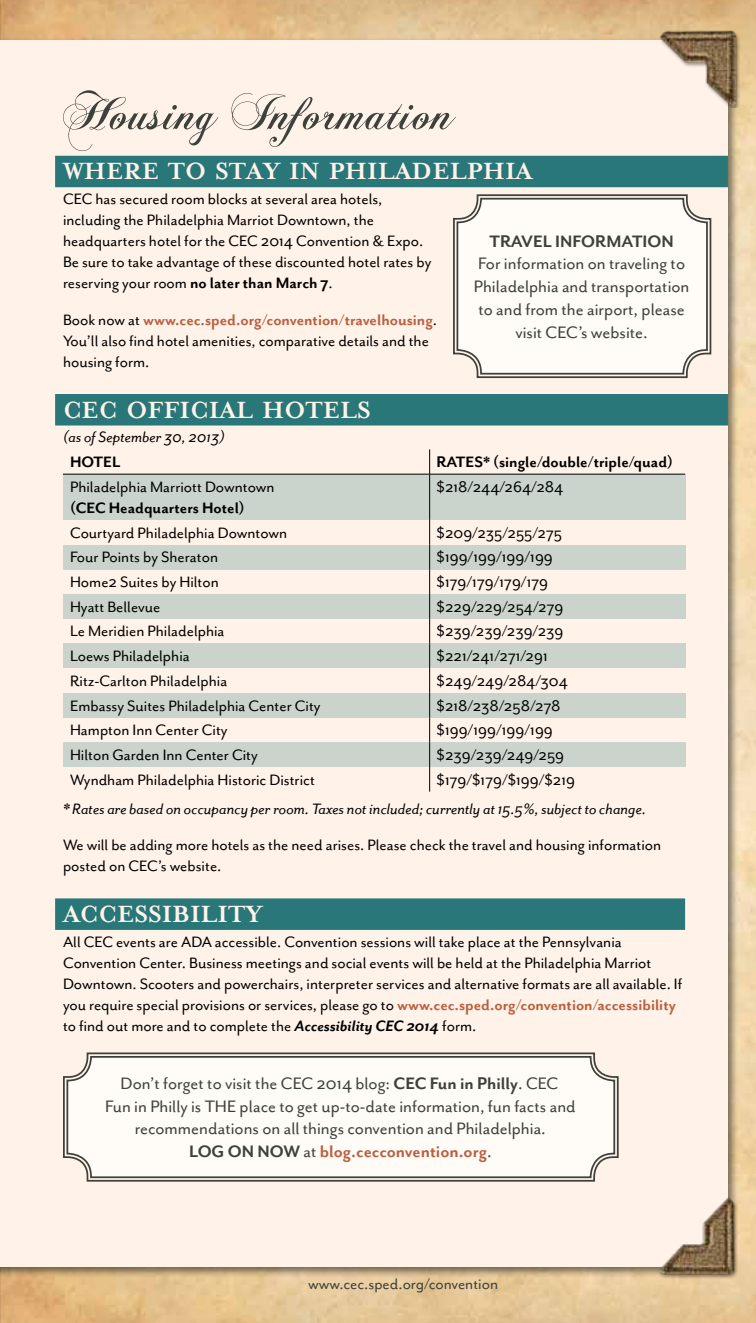
<style>
.page{position:relative;width:756px;height:1323px;background:#fff}
.page>*{position:absolute;margin:0;border:0;box-sizing:border-box;transform-origin:0 0}
.t1{font:52.5px "Chopin Script";color:#3d413c}
.t2{font:700 26.95px "Mrs Eaves";color:#fff3e9}
.t3{font:19.25px/22.8px "Mr Eaves San R";color:#3d413c;text-align:center}
.t4{font:19.25px "Mr Eaves San B";color:#ba6041}
.t5{font:19.25px "Mr Eaves San B";color:#3d413c}
.t6{font:17.5px/21px "Mr Eaves San R";color:#000}
.t7{font:17.5px "Mr Eaves San RI";color:#000}
.t8{font:17.5px "Mr Eaves San B";color:#000}
.t9{font:17.5px "Mr Eaves San B";color:#ba6041}
.t10{font:17.5px "Mr Eaves San Alt R";color:#3d413c}
.s1{font-family:"Mr Eaves San B"}
.s2{font-family:"Mr Eaves San R";color:#000}
.s3{font-family:"Mr Eaves San B";color:#ba6041}
.s4{font-family:"Mr Eaves San BI"}
.s5{color:#3d413c}
.s6{font-family:"Mr Eaves San R";color:#3d413c}
</style>
<div class="page">
<img style="left:0;top:0;width:756px;height:1323px">
<div style="left:0;top:37px;width:739px;height:1241px;background:#000;opacity:.5"></div>
<div style="left:0;top:41px;width:728px;height:1226px;background:#fff3e9"></div>
<img style="left:650px;top:1191px;width:93px;height:90px">
<img style="left:652px;top:18px;width:93px;height:90px">
<div style="left:63px;top:474px;width:622px;height:46px;background:#cad4cd"></div>
<div style="left:63px;top:545px;width:622px;height:24px;background:#cad4cd"></div>
<div style="left:63px;top:594px;width:622px;height:25px;background:#cad4cd"></div>
<div style="left:63px;top:643px;width:622px;height:25px;background:#cad4cd"></div>
<div style="left:63px;top:693px;width:622px;height:24px;background:#cad4cd"></div>
<div style="left:63px;top:742px;width:622px;height:25px;background:#cad4cd"></div>
<div style="left:55px;top:156px;width:673px;height:31px;background:#297779"></div>
<div style="left:55px;top:394px;width:673px;height:32px;background:#297779"></div>
<div style="left:55px;top:898px;width:630px;height:32px;background:#297779"></div>
<svg style="left:429px;top:449px;width:1px;height:25px"></svg>
<hr style="left:429px;top:474px;width:1px;height:46px;background:#000">
<svg style="left:429px;top:520px;width:1px;height:272px"></svg>
<hr style="left:63px;top:474px;width:367px;height:1px;background:#000">
<hr style="left:430px;top:474px;width:255px;height:1px;background:#000">
<svg style="left:63px;top:1052px;width:556px;height:130px"></svg>
<svg style="left:66px;top:1055px;width:550px;height:124px"></svg>
<svg style="left:453px;top:194px;width:259px;height:185px"></svg>
<svg style="left:456px;top:197px;width:253px;height:178px"></svg>
<h1 class="t1" style="left:63px;top:80px;width:393px">Housing Information</h1>
<h2 class="t2" style="left:63px;top:156px;width:471px">WHERE TO STAY IN PHILADELPHIA</h2>
<p class="t6" style="left:63px;top:189px;width:370px">CEC has secured room blocks at several area hotels, including the Philadelphia Marriot Downtown, the headquarters hotel for the CEC 2014 Convention &amp; Expo.<br>Be sure to take advantage of these discounted hotel rates by reserving your room <span class="s1">no later than March 7</span>.</p>
<p class="t9" style="left:63px;top:310px;width:376px"><span class="s2">Book now at</span> www.cec.sped.org/convention/travelhousing<span class="s2">.</span></p>
<p class="t6" style="left:63px;top:330px;width:367px">You’ll also find hotel amenities, comparative details and the housing form.</p>
<h2 class="t2" style="left:63px;top:394px;width:309px">CEC OFFICIAL HOTELS</h2>
<p class="t7" style="left:63px;top:428px;width:164px">(as of September 30, 2013)</p>
<p class="t8" style="left:70px;top:452px;width:52px">HOTEL</p>
<p class="t8" style="left:437px;top:452px;width:238px">RATES* (single/double/triple/quad)</p>
<p class="t6" style="left:70px;top:476px;width:206px">Philadelphia Marriott Downtown</p>
<p class="t8" style="left:70px;top:498px;width:176px">(CEC Headquarters Hotel)</p>
<p class="t5" style="left:490px;top:230px;width:186px">TRAVEL INFORMATION</p>
<p class="t3" style="left:474px;top:252px;width:217px">For information on traveling to<br>Philadelphia and transportation to and from the airport, please visit CEC’s website.</p>
<p class="t6" style="left:437px;top:476px;width:128px">$218/244/264/284</p>
<p class="t6" style="left:70px;top:522px;width:219px">Courtyard Philadelphia Downtown</p>
<p class="t6" style="left:437px;top:522px;width:127px">$209/235/255/275</p>
<p class="t6" style="left:70px;top:547px;width:150px">Four Points by Sheraton</p>
<p class="t6" style="left:437px;top:547px;width:118px">$199/199/199/199</p>
<p class="t6" style="left:70px;top:571px;width:150px">Home2 Suites by Hilton</p>
<p class="t6" style="left:437px;top:571px;width:113px">$179/179/179/179</p>
<p class="t6" style="left:70px;top:596px;width:92px">Hyatt Bellevue</p>
<p class="t6" style="left:437px;top:596px;width:128px">$229/229/254/279</p>
<p class="t6" style="left:70px;top:621px;width:156px">Le Meridien Philadelphia</p>
<p class="t6" style="left:437px;top:621px;width:128px">$239/239/239/239</p>
<p class="t6" style="left:70px;top:646px;width:121px">Loews Philadelphia</p>
<p class="t6" style="left:437px;top:646px;width:113px">$221/241/271/291</p>
<p class="t6" style="left:70px;top:670px;width:159px">Ritz-Carlton Philadelphia</p>
<p class="t6" style="left:437px;top:670px;width:133px">$249/249/284/304</p>
<p class="t6" style="left:70px;top:695px;width:252px">Embassy Suites Philadelphia Center City</p>
<p class="t6" style="left:437px;top:695px;width:125px">$218/238/258/278</p>
<p class="t6" style="left:70px;top:720px;width:159px">Hampton Inn Center City</p>
<p class="t6" style="left:437px;top:720px;width:118px">$199/199/199/199</p>
<p class="t6" style="left:70px;top:744px;width:189px">Hilton Garden Inn Center City</p>
<p class="t6" style="left:437px;top:744px;width:129px">$239/239/249/259</p>
<p class="t6" style="left:70px;top:769px;width:246px">Wyndham Philadelphia Historic District</p>
<p class="t6" style="left:437px;top:769px;width:140px">$179/$179/$199/$219</p>
<p class="t7" style="left:63px;top:799px;width:585px">* Rates are based on occupancy per room. Taxes not included; currently at 15.5%, subject to change.</p>
<p class="t6" style="left:63px;top:835px;width:600px">We will be adding more hotels as the need arises. Please check the travel and housing information posted on CEC’s website.</p>
<h2 class="t2" style="left:63px;top:899px;width:201px">ACCESSIBILITY</h2>
<p class="t6" style="left:63px;top:931px;width:621px">All CEC events are ADA accessible. Convention sessions will take place at the Pennsylvania Convention Center. Business meetings and social events will be held at the Philadelphia Marriot Downtown. Scooters and powerchairs, interpreter services and alternative formats are all available. If you require special provisions or services, please go to <span class="s3">www.cec.sped.org/convention/accessibility </span>to find out more and to complete the <span class="s4">Accessibility CEC 2014</span> form.</p>
<p class="t3" style="left:105px;top:1072px;width:472px">Don’t forget to visit the CEC 2014 blog: <span class="s1">CEC Fun in Philly</span>. CEC<br>Fun in Philly is THE place to get up-to-date information, fun facts and recommendations on all things convention and Philadelphia.</p>
<p class="t4" style="left:189px;top:1140px;width:304px"><span class="s5">LOG ON NOW</span> <span class="s6">at</span> blog.cecconvention.org<span class="s6">.</span></p>
<p class="t10" style="left:308px;top:1274px;width:191px">www.cec.sped.org/convention</p>
</div>
